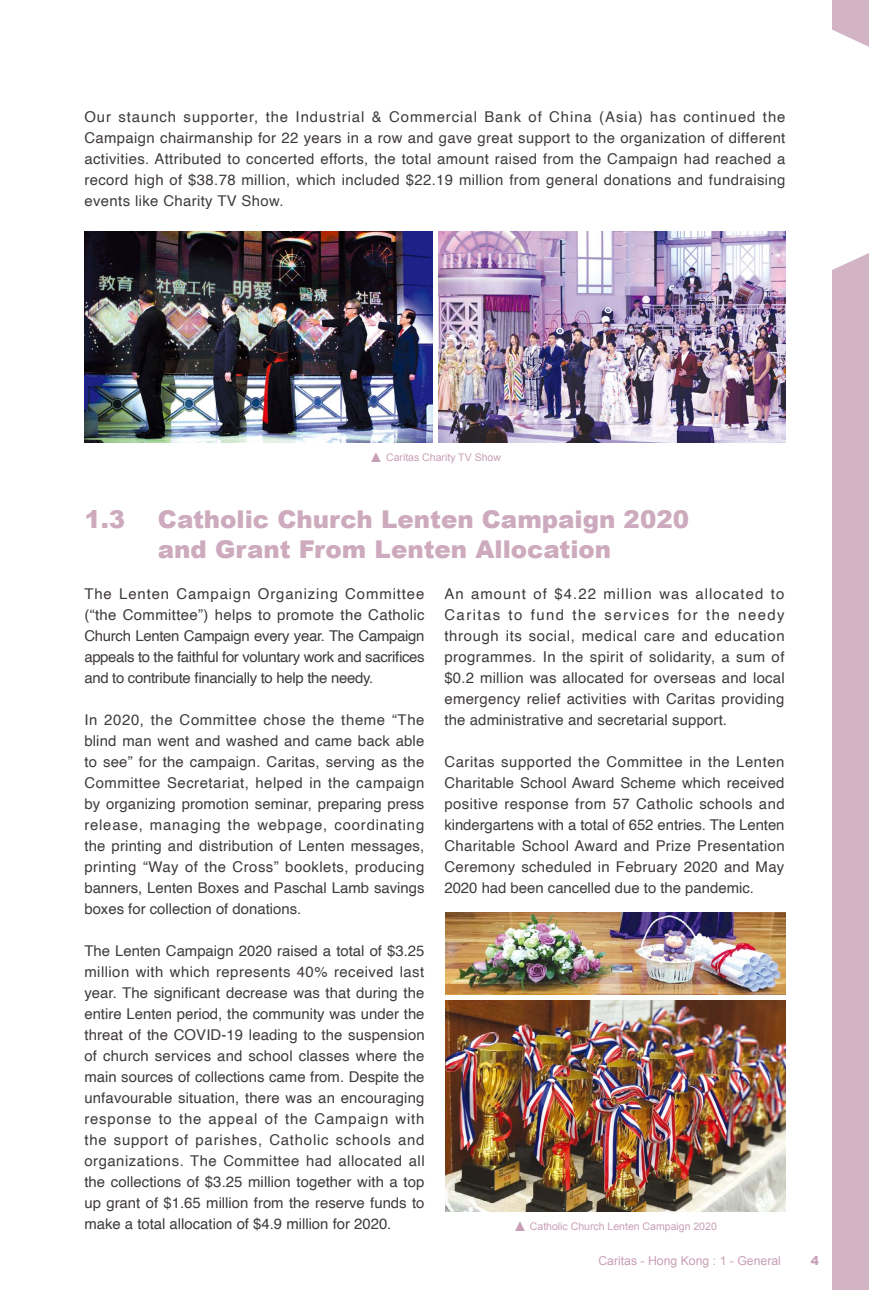
<style>
.page{position:relative;width:869px;height:1290px;background:#fff}
.page>*{position:absolute;margin:0;border:0;box-sizing:border-box;transform-origin:0 0}
.t1{font:900 24.5px/29.4px "Arial";color:#cdaabd}
.t2{font:14.88px/21px "Helvetica";color:#3f3b3a;text-align:justify}
.t3{font:12.25px "Arial";color:#c8a0b6}
.t4{font:900 12.25px "Arial";color:#c8a0b6}
.t5{font:10.5px "Arial";color:#c8a0b6}
.s1{font-size:14px}
</style>
<div class="page">
<div style="left:831px;top:0;width:37px;height:1290px;background:#d3b4c4"></div>
<svg style="left:831px;top:25px;width:37px;height:249px;background:#faf7f9"></svg>
<img style="left:85px;top:232px;width:347px;height:211px">
<img style="left:438px;top:232px;width:347px;height:211px">
<img style="left:445px;top:1001px;width:340px;height:210px">
<img style="left:445px;top:912px;width:340px;height:83px">
<p class="t2" style="left:84px;top:107px;width:702px">Our staunch supporter, the Industrial &amp; Commercial Bank of China (Asia) has continued the Campaign chairmanship for 22 years in a row and gave great support to the organization of different activities. Attributed to concerted efforts, the total amount raised from the Campaign had reached a record high of $38.78 million, which included $22.19 million from general donations and fundraising events like Charity TV Show.</p>
<p class="t5" style="left:369px;top:450px;width:133px"><span class="s1">▲</span> Caritas Charity TV Show</p>
<h1 class="t1" style="left:84px;top:504px;width:42px">1.3</h1>
<h1 class="t1" style="left:158px;top:504px;width:532px">Catholic Church Lenten Campaign 2020 and Grant From Lenten Allocation</h1>
<p class="t2" style="left:84px;top:583px;width:341px">The Lenten Campaign Organizing Committee (“the Committee”) helps to promote the Catholic Church Lenten Campaign every year. The Campaign appeals to the faithful for voluntary work and sacrifices and to contribute financially to help the needy.</p>
<p class="t2" style="left:84px;top:709px;width:341px">In 2020, the Committee chose the theme “The blind man went and washed and came back able to see” for the campaign. Caritas, serving as the Committee Secretariat, helped in the campaign by organizing promotion seminar, preparing press release, managing the webpage, coordinating the printing and distribution of Lenten messages, printing “Way of the Cross” booklets, producing banners, Lenten Boxes and Paschal Lamb savings boxes for collection of donations.</p>
<p class="t2" style="left:84px;top:940px;width:341px">The Lenten Campaign 2020 raised a total of $3.25 million with which represents 40% received last year. The significant decrease was that during the entire Lenten period, the community was under the threat of the COVID-19 leading to the suspension of church services and school classes where the main sources of collections came from. Despite the unfavourable situation, there was an encouraging response to the appeal of the Campaign with the support of parishes, Catholic schools and organizations. The Committee had allocated all the collections of $3.25 million together with a top up grant of $1.65 million from the reserve funds to make a total allocation of $4.9 million for 2020.</p>
<p class="t2" style="left:444px;top:584px;width:341px">An amount of $4.22 million was allocated to Caritas to fund the services for the needy through its social, medical care and education programmes. In the spirit of solidarity, a sum of $0.2 million was allocated for overseas and local emergency relief activities with Caritas providing the administrative and secretarial support.</p>
<p class="t2" style="left:444px;top:752px;width:341px">Caritas supported the Committee in the Lenten Charitable School Award Scheme which received positive response from 57 Catholic schools and kindergartens with a total of 652 entries. The Lenten Charitable School Award and Prize Presentation Ceremony scheduled in February 2020 and May 2020 had been cancelled due to the pandemic.</p>
<p class="t5" style="left:513px;top:1219px;width:205px"><span class="s1">▲</span> Catholic Church Lenten Campaign 2020</p>
<p class="t3" style="left:598px;top:1252px;width:184px">Caritas - Hong Kong : 1 - General</p>
<p class="t4" style="left:810px;top:1251px;width:10px">4</p>
</div>
